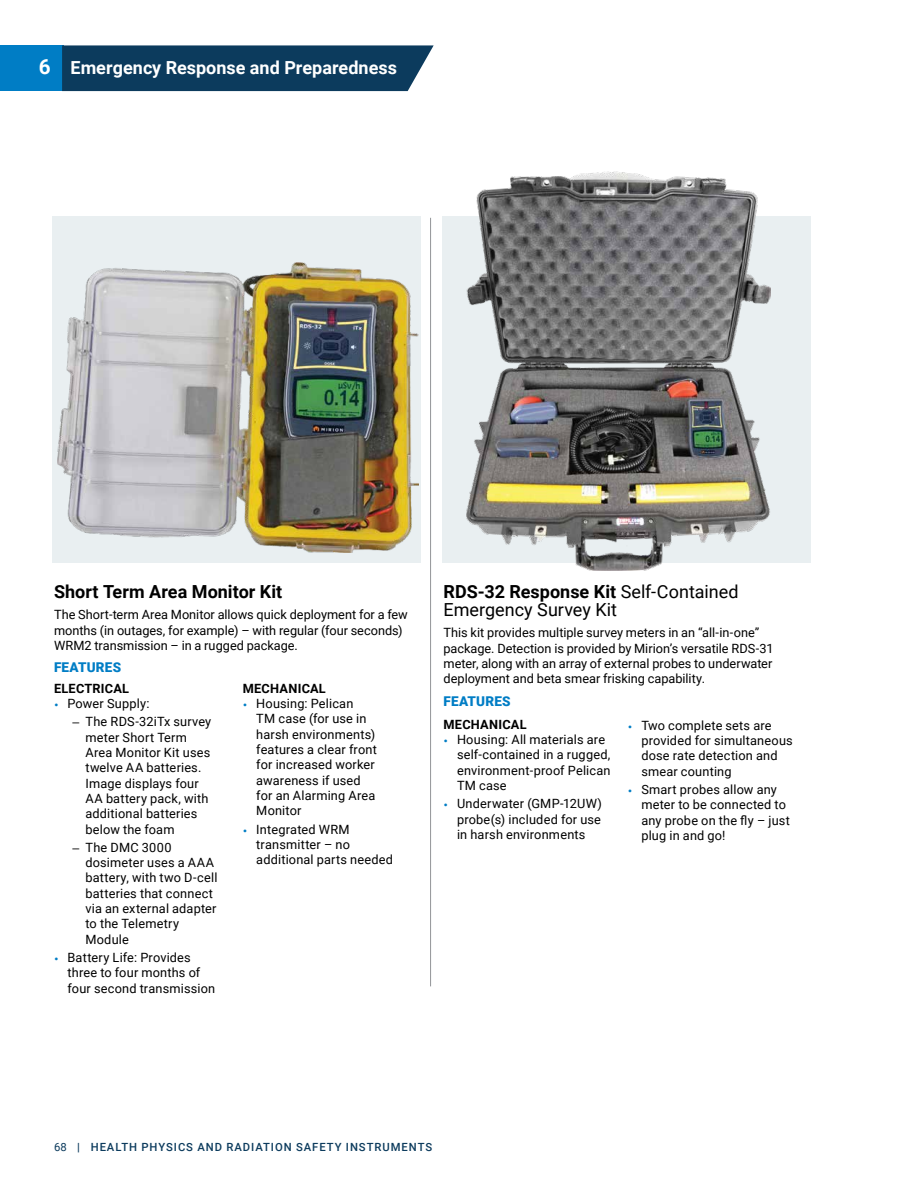
<style>
.page{position:relative;width:918px;height:1188px;background:#fff}
.page>*{position:absolute;margin:0;border:0;box-sizing:border-box;transform-origin:0 0}
.t1{font:18px/18px "Roboto";color:#000}
.t2{font:700 18px "Roboto";color:#fff}
.t3{font:700 18px "Roboto";color:#000}
.t4{font:900 13.5px "Roboto";letter-spacing:.015em;color:#007dc5}
.t5{font:12.75px/15.3px "Roboto";letter-spacing:.01em;color:#000}
.t6{font:700 12.75px "Roboto";letter-spacing:.02em;color:#000}
.t7{font:500 11.25px "Roboto";letter-spacing:.085em;color:#0c3b5d}
.s1{font-size:20.7px}
.s2{font-family:"Proxima Nova";color:#007dc5}
.s3{font-family:"Proxima Nova"}
.s4{font-weight:700}
.s5{font-weight:400}
</style>
<div class="page">
<div style="left:52px;top:216px;width:368px;height:347px;background:#e9eff1"></div>
<div style="left:443px;top:216px;width:368px;height:347px;background:#e9eff1"></div>
<img style="left:58px;top:262px;width:360px;height:290px">
<img style="left:466px;top:171px;width:304px;height:400px">
<hr style="left:430px;top:218px;width:1px;height:768px;background:#939598">
<div style="left:0;top:45px;width:63px;height:46px;background:#007dc5"></div>
<div style="left:62px;top:45px;width:372px;height:46px;background:#0c3b5d"></div>
<h1 class="t2" style="left:39px;top:55px;width:360px"><span class="s1">6</span> Emergency Response and Preparedness</h1>
<h1 class="t3" style="left:54px;top:579px;width:230px">Short Term Area Monitor Kit</h1>
<p class="t5" style="left:54px;top:607px;width:355px">The Short-term Area Monitor allows quick deployment for a few months (in outages, for example) – with regular (four seconds)<br>WRM2 transmission – in a rugged package.</p>
<p class="t4" style="left:54px;top:658px;width:69px">FEATURES</p>
<p class="t6" style="left:54px;top:679px;width:77px">ELECTRICAL</p>
<p class="t5" style="left:54px;top:696px;width:97px"><span class="s2">•</span> Power Supply:</p>
<p class="t5" style="left:86px;top:714px;width:127px;text-indent:-14px"><span class="s3">–</span> The RDS-32iTx survey meter Short Term<br>Area Monitor Kit uses twelve AA batteries.<br>Image displays four<br>AA battery pack, with additional batteries below the foam</p>
<p class="t5" style="left:86px;top:839px;width:133px;text-indent:-14px"><span class="s3">–</span> The DMC 3000 dosimeter uses a AAA battery, with two D-cell batteries that connect via an external adapter to the Telemetry<br>Module</p>
<p class="t5" style="left:68px;top:949px;width:149px;text-indent:-14px"><span class="s2">•</span> Battery Life: Provides three to four months of four second transmission</p>
<p class="t6" style="left:243px;top:679px;width:85px">MECHANICAL</p>
<p class="t5" style="left:256px;top:695px;width:122px;text-indent:-14px"><span class="s2">•</span> Housing: Pelican<br>TM case (for use in harsh environments) features a clear front for increased worker awareness if used for an Alarming Area<br>Monitor</p>
<p class="t5" style="left:256px;top:821px;width:138px;text-indent:-14px"><span class="s2">•</span> Integrated WRM transmitter – no additional parts needed</p>
<h1 class="t1" style="left:444px;top:582px;width:296px"><span class="s4">RDS-32 Response Kit</span> Self-Contained<br>Emergency Survey Kit</h1>
<p class="t5" style="left:444px;top:625px;width:332px">This kit provides multiple survey meters in an “all-in-one” package. Detection is provided by Mirion’s versatile RDS-31 meter, along with an array of external probes to underwater deployment and beta smear frisking capability.</p>
<p class="t4" style="left:444px;top:691px;width:69px">FEATURES</p>
<p class="t6" style="left:444px;top:715px;width:85px">MECHANICAL</p>
<p class="t5" style="left:457px;top:732px;width:155px;text-indent:-14px"><span class="s2">•</span> Housing: All materials are self-contained in a rugged, environment-proof Pelican<br>TM case</p>
<p class="t5" style="left:457px;top:796px;width:146px;text-align:justify;text-indent:-14px"><span class="s2">•</span> Underwater (GMP-12UW) probe(s) included for use in harsh environments</p>
<p class="t5" style="left:641px;top:717px;width:153px;text-indent:-14px"><span class="s2">•</span> Two complete sets are provided for simultaneous dose rate detection and smear counting</p>
<p class="t5" style="left:641px;top:781px;width:150px;text-indent:-14px"><span class="s2">•</span> Smart probes allow any meter to be connected to any probe on the fly – just plug in and go!</p>
<p class="t7" style="left:54px;top:1139px;width:380px"><span class="s5">68</span> | HEALTH PHYSICS AND RADIATION SAFETY INSTRUMENTS</p>
</div>
